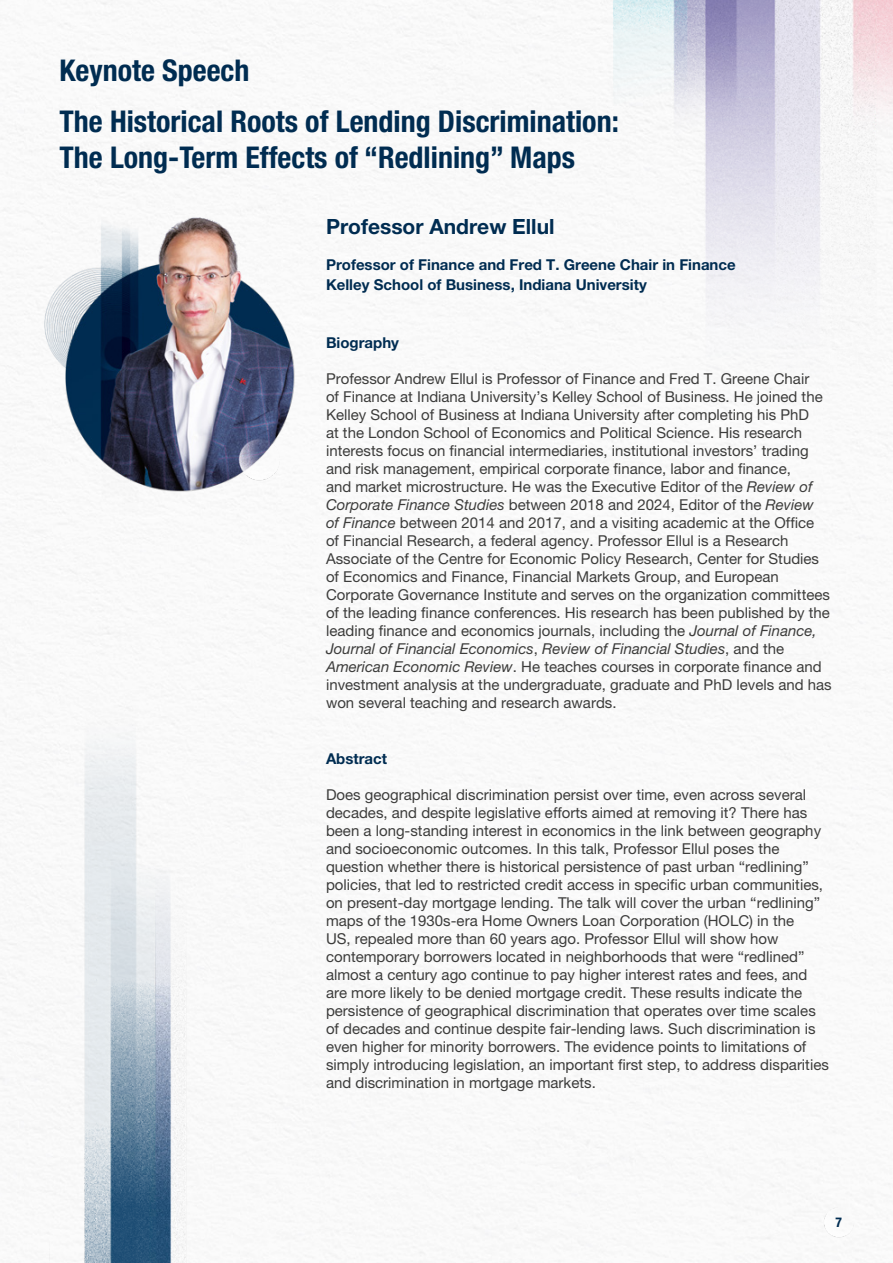
<style>
.page{position:relative;width:893px;height:1263px;background:#fff}
.page>*{position:absolute;margin:0;border:0;box-sizing:border-box;transform-origin:0 0}
.t1{font:700 condensed 30px/51px "Helvetica Neue LT Pro";color:#002c51}
.t2{font:700 21px "Helvetica Neue LT Pro";color:#002c51}
.t3{font:15px/18px "Helvetica Neue LT Pro";color:#3c3c3b}
.t4{font:700 15px/19.5px "Helvetica Neue LT Pro";color:#002c51}
.t5{font:700 condensed 13.5px "Helvetica Neue LT Pro";color:#002c51}
.s1{font-style:italic}
</style>
<div class="page">
<img style="left:523px;top:0;width:370px;height:507px">
<img style="left:0;top:691px;width:363px;height:572px">
<img style="left:817px;top:1200px;width:43px;height:43px">
<img style="left:95px;top:191px;width:228px;height:320px">
<img style="left:0;top:0;width:95px;height:543px">
<h1 class="t1" style="left:60px;top:44px;width:561px">Keynote Speech<br>The Historical Roots of Lending Discrimination:</h1>
<h1 class="t1" style="left:60px;top:131px;width:517px">The Long-Term Effects of “Redlining” Maps</h1>
<h2 class="t2" style="left:326px;top:214px;width:230px">Professor Andrew Ellul</h2>
<p class="t4" style="left:326px;top:255px;width:411px">Professor of Finance and Fred T. Greene Chair in Finance<br>Kelley School of Business, Indiana University</p>
<p class="t4" style="left:326px;top:333px;width:75px">Biography</p>
<p class="t3" style="left:326px;top:369px;width:507px">Professor Andrew Ellul is Professor of Finance and Fred T. Greene Chair<br>of Finance at Indiana University’s Kelley School of Business. He joined the Kelley School of Business at Indiana University after completing his PhD<br>at the London School of Economics and Political Science. His research interests focus on financial intermediaries, institutional investors’ trading and risk management, empirical corporate finance, labor and finance,<br>and market microstructure. He was the Executive Editor of the <span class="s1">Review of Corporate Finance Studies</span> between 2018 and 2024, Editor of the <span class="s1">Review<br>of Finance</span> between 2014 and 2017, and a visiting academic at the Office<br>of Financial Research, a federal agency. Professor Ellul is a Research Associate of the Centre for Economic Policy Research, Center for Studies of Economics and Finance, Financial Markets Group, and European Corporate Governance Institute and serves on the organization committees of the leading finance conferences. His research has been published by the leading finance and economics journals, including the <span class="s1">Journal of Finance, Journal of Financial Economics</span>, <span class="s1">Review of Financial Studies</span>, and the <span class="s1">American Economic Review</span>. He teaches courses in corporate finance and investment analysis at the undergraduate, graduate and PhD levels and has won several teaching and research awards.</p>
<p class="t4" style="left:326px;top:748px;width:63px">Abstract</p>
<p class="t3" style="left:326px;top:785px;width:504px">Does geographical discrimination persist over time, even across several decades, and despite legislative efforts aimed at removing it? There has been a long-standing interest in economics in the link between geography and socioeconomic outcomes. In this talk, Professor Ellul poses the question whether there is historical persistence of past urban “redlining” policies, that led to restricted credit access in specific urban communities, on present-day mortgage lending. The talk will cover the urban “redlining” maps of the 1930s-era Home Owners Loan Corporation (HOLC) in the<br>US, repealed more than 60 years ago. Professor Ellul will show how contemporary borrowers located in neighborhoods that were “redlined” almost a century ago continue to pay higher interest rates and fees, and are more likely to be denied mortgage credit. These results indicate the persistence of geographical discrimination that operates over time scales of decades and continue despite fair-lending laws. Such discrimination is even higher for minority borrowers. The evidence points to limitations of simply introducing legislation, an important first step, to address disparities and discrimination in mortgage markets.</p>
<p class="t5" style="left:835px;top:1214px;width:8px">7</p>
</div>
